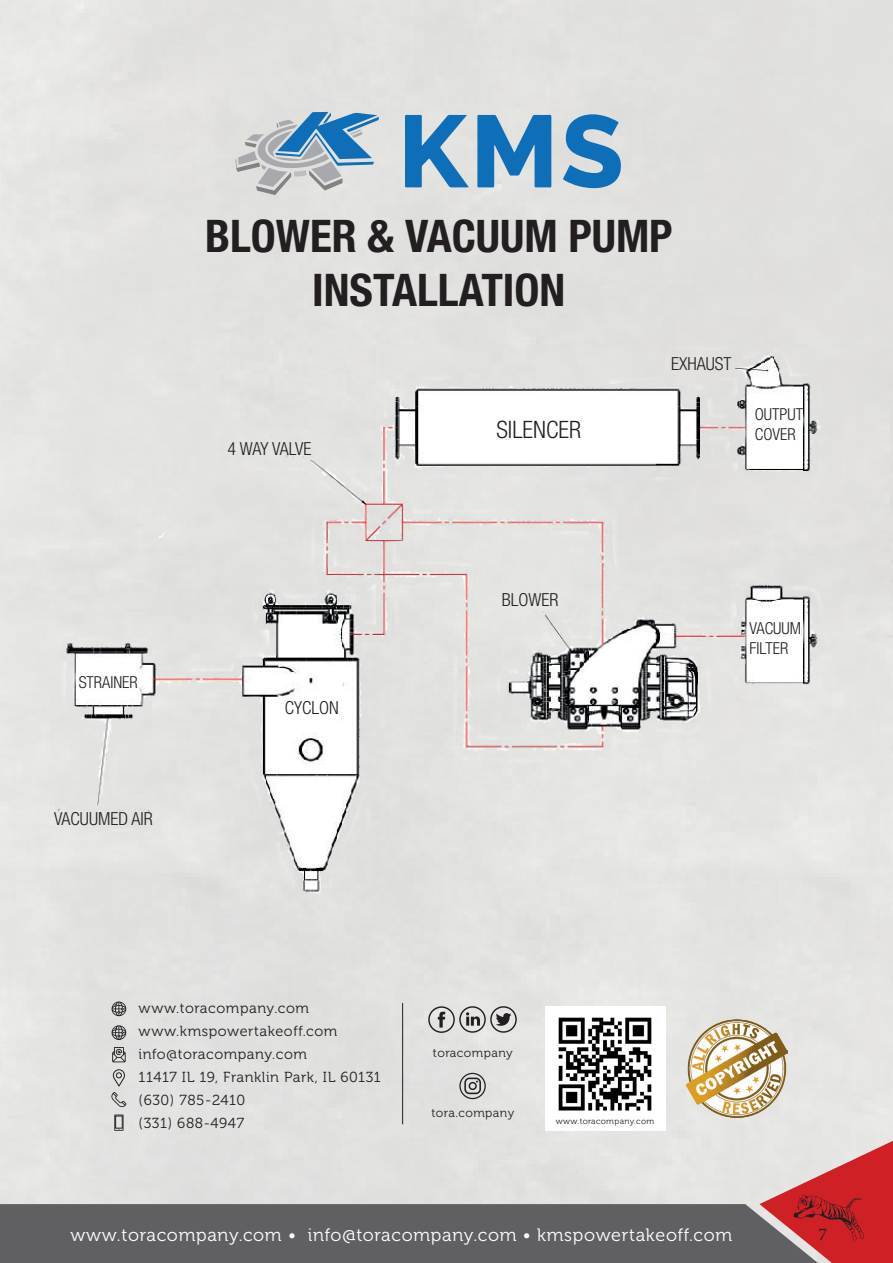
<style>
.page{position:relative;width:893px;height:1263px;background:#fff}
.page>*{position:absolute;margin:0;border:0;box-sizing:border-box;transform-origin:0 0}
.t1{font:700 condensed 45px/54px "Helvetica Neue LT Std";color:#231f20;text-align:center}
.t2{font:300 condensed 24px "Helvetica Neue LT Std";color:#231f20}
.t3{font:18px "Museo 300";letter-spacing:.04em;color:#fff}
.t4{font:300 condensed 18px "Helvetica Neue LT Std";color:#231f20}
.t5{font:300 condensed 18px "Helvetica Neue LT Std";letter-spacing:-.03em;color:#231f20}
.t6{font:18px "Minion Pro";color:#231f20}
.t7{font:300 condensed 16.5px/19.8px "Helvetica Neue LT Std";color:#231f20}
.t8{font:14.55px/23px "Museo 300";letter-spacing:.04em;color:#231f20}
.t9{font:12.3px "Museo 300";letter-spacing:.04em;color:#231f20}
.t10{font:8.4px "Museo 300";letter-spacing:.04em;color:#231f20}
</style>
<div class="page">
<div style="left:0;top:0;width:893px;height:1204px;background:#e2e2e0"></div>
<div style="left:0;top:1204px;width:759px;height:59px;background:#606063"></div>
<svg style="left:759px;top:1141px;width:134px;height:122px;background:#c76164"></svg>
<svg style="left:477px;top:115px;width:74px;height:72px;background:#5293c4"></svg>
<svg style="left:405px;top:115px;width:64px;height:72px;background:#699fc9"></svg>
<svg style="left:563px;top:113px;width:58px;height:75px;background:#649cc7"></svg>
<svg style="left:236px;top:112px;width:143px;height:83px;background:#a7bbca"></svg>
<img style="left:54px;top:337px;width:785px;height:566px">
<div style="left:545px;top:1006px;width:120px;height:125px;background:#fff"></div>
<img style="left:558px;top:1017px;width:94px;height:94px">
<svg style="left:113px;top:1069px;width:12px;height:17px"></svg>
<svg style="left:112px;top:1001px;width:14px;height:15px"></svg>
<svg style="left:112px;top:1025px;width:14px;height:15px"></svg>
<svg style="left:112px;top:1047px;width:14px;height:15px"></svg>
<svg style="left:111px;top:1092px;width:16px;height:15px"></svg>
<hr style="left:402px;top:1003px;width:1px;height:121px;background:#231f20">
<svg style="left:428px;top:1006px;width:89px;height:27px;background:#b2b1b0"></svg>
<svg style="left:459px;top:1073px;width:27px;height:26px"></svg>
<svg style="left:114px;top:1114px;width:10px;height:17px"></svg>
<div style="left:115px;top:1116px;width:7px;height:12px;border:1px solid #231f20"></div>
<img style="left:686px;top:1019px;width:102px;height:98px">
<h1 class="t1" style="left:205px;top:208px;width:469px">BLOWER &amp; VACUUM PUMP<br>INSTALLATION</h1>
<p class="t5" style="left:227px;top:438px;width:85px">4 WAY VALVE</p>
<p class="t7" style="left:79px;top:672px;width:61px">STRAINER</p>
<p class="t4" style="left:54px;top:808px;width:100px">VACUUMED AIR</p>
<p class="t4" style="left:285px;top:698px;width:56px">CYCLON</p>
<h2 class="t2" style="left:496px;top:416px;width:86px">SILENCER</h2>
<p class="t4" style="left:502px;top:590px;width:58px">BLOWER</p>
<p class="t4" style="left:671px;top:353px;width:62px">EXHAUST</p>
<p class="t7" style="left:755px;top:404px;width:50px">OUTPUT<br>COVER</p>
<p class="t7" style="left:749px;top:618px;width:53px">VACUUM<br>FILTER</p>
<p class="t8" style="left:139px;top:997px;width:244px">www.toracompany.com www.kmspowertakeoff.com info@toracompany.com<br>11417 IL 19, Franklin Park, IL 60131 (630) 785-2410<br>(331) 688-4947</p>
<p class="t9" style="left:433px;top:1046px;width:82px">toracompany</p>
<p class="t9" style="left:431px;top:1106px;width:84px">tora.company</p>
<p class="t10" style="left:556px;top:1116px;width:100px">www.toracompany.com</p>
<p class="t3" style="left:70px;top:1225px;width:663px">www.toracompany.com • info@toracompany.com • kmspowertakeoff.com</p>
<p class="t6" style="left:819px;top:1222px;width:10px">7</p>
</div>
